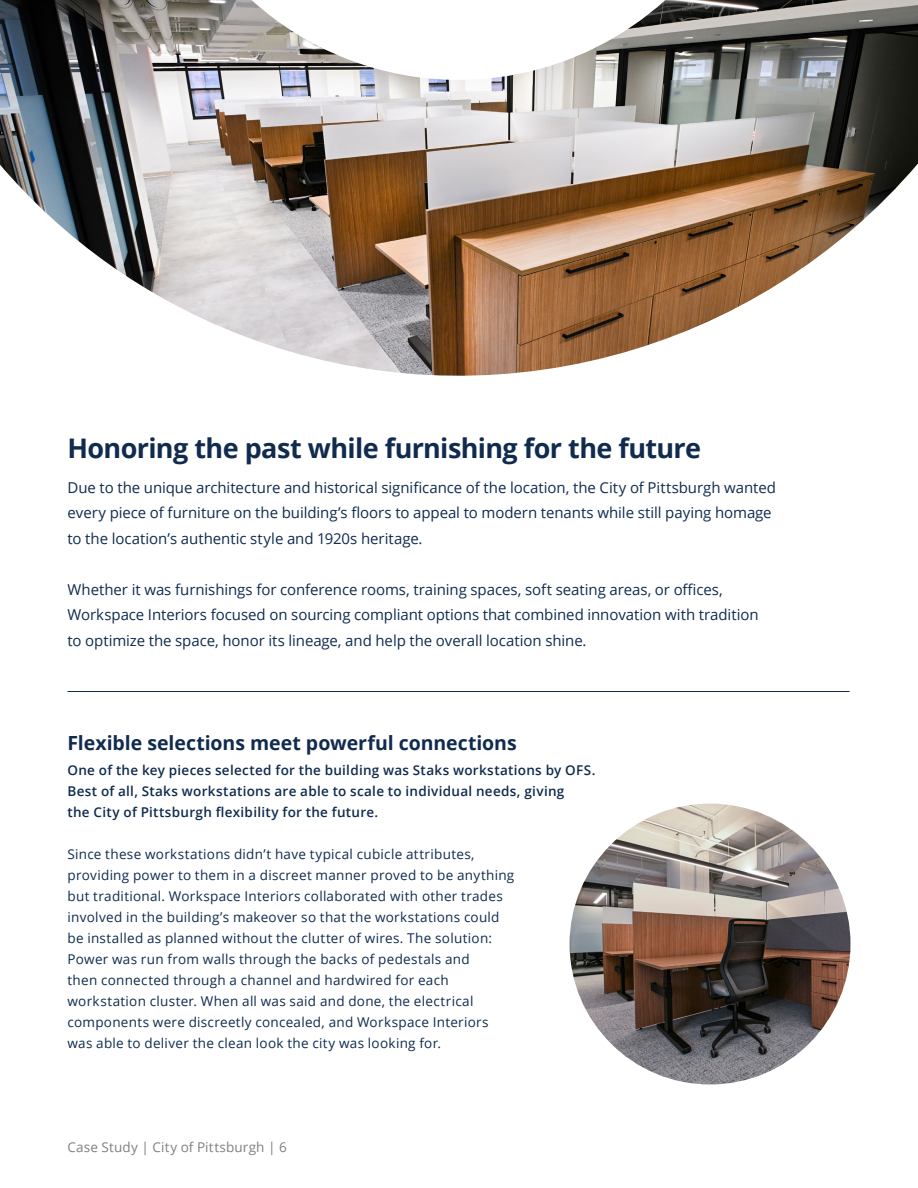
<style>
.page{position:relative;width:918px;height:1188px;background:#fff}
.page>*{position:absolute;margin:0;border:0;box-sizing:border-box;transform-origin:0 0}
.t1{font:700 27px "Open Sans";letter-spacing:-.025em;color:#102b4e}
.t2{font:700 19.5px "Open Sans";color:#102b4e}
.t3{font:15px/25.5px "Open Sans";letter-spacing:-.005em;color:#102b4e}
.t4{font:13.5px/21px "Open Sans";letter-spacing:.02em;color:#102b4e}
.t5{font:600 13.5px/21px "Open Sans";letter-spacing:.02em;color:#102b4e}
.t6{font:13.5px "Open Sans";letter-spacing:.015em;color:#808080}
</style>
<div class="page">
<img style="left:570px;top:804px;width:280px;height:280px;border-radius:140px">
<img style="left:0;top:0;width:918px;height:376px">
<hr style="left:68px;top:691px;width:782px;height:1px;background:#102b4e">
<h1 class="t1" style="left:68px;top:429px;width:635px">Honoring the past while furnishing for the future</h1>
<p class="t3" style="left:68px;top:474px;width:710px">Due to the unique architecture and historical significance of the location, the City of Pittsburgh wanted every piece of furniture on the building’s floors to appeal to modern tenants while still paying homage to the location’s authentic style and 1920s heritage.</p>
<p class="t3" style="left:68px;top:576px;width:693px">Whether it was furnishings for conference rooms, training spaces, soft seating areas, or offices,<br>Workspace Interiors focused on sourcing compliant options that combined innovation with tradition to optimize the space, honor its lineage, and help the overall location shine.</p>
<h2 class="t2" style="left:68px;top:729px;width:451px">Flexible selections meet powerful connections</h2>
<p class="t5" style="left:68px;top:759px;width:529px">One of the key pieces selected for the building was Staks workstations by OFS.<br>Best of all, Staks workstations are able to scale to individual needs, giving<br>the City of Pittsburgh flexibility for the future.</p>
<p class="t4" style="left:68px;top:843px;width:448px">Since these workstations didn’t have typical cubicle attributes, providing power to them in a discreet manner proved to be anything but traditional. Workspace Interiors collaborated with other trades involved in the building’s makeover so that the workstations could be installed as planned without the clutter of wires. The solution:<br>Power was run from walls through the backs of pedestals and<br>then connected through a channel and hardwired for each workstation cluster. When all was said and done, the electrical components were discreetly concealed, and Workspace Interiors was able to deliver the clean look the city was looking for.</p>
<p class="t6" style="left:68px;top:1138px;width:221px">Case Study | City of Pittsburgh | 6</p>
</div>
